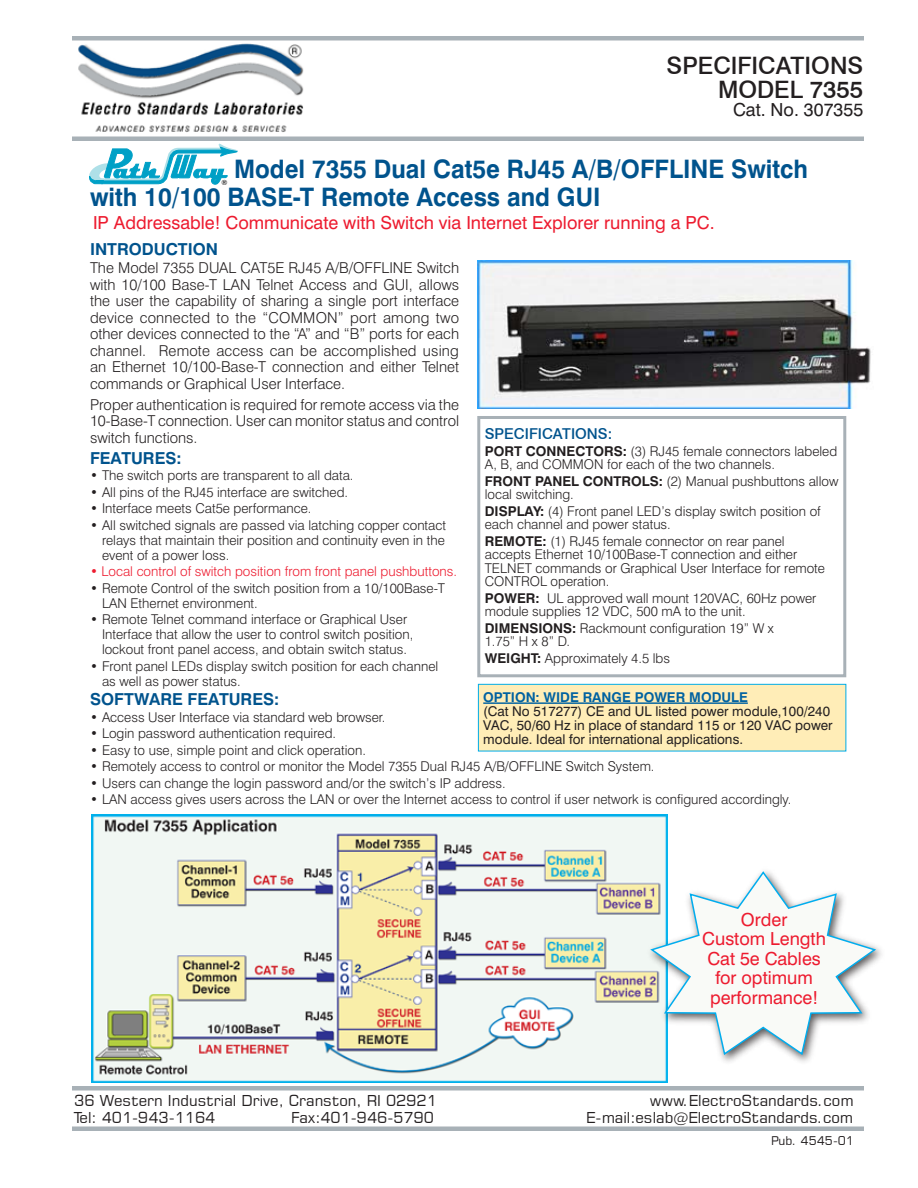
<style>
.page{position:relative;width:918px;height:1188px;background:#fff}
.page>*{position:absolute;margin:0;border:0;box-sizing:border-box;transform-origin:0 0}
.t1{font:700 25.5px/28.5px "Swiss 721 BT";color:#00538d;scale:.95 1}
.t2{font:500 24px/24px "Swiss 721 BT";color:#231f20;text-align:right}
.t3{font:18px/19.5px "Swiss 721 BT";color:#ed1b2f;text-align:center}
.t4{font:18px "Swiss 721 BT";color:#231f20}
.t5{font:700 16.5px "Swiss 721 BT";color:#00538d}
.t6{font:300 15px/16.5px "Swiss 721 BT";color:#231f20;text-align:justify}
.t7{font:15px "Square 721 BT";color:#231f20}
.t8{font:500 15px "Swiss 721 BT";color:#00538d}
.t9{font:300 13.5px/13.5px "Swiss 721 BT";color:#231f20}
.t10{font:13.5px/14.2px "Swiss 721 BT";color:#231f20}
.t11{font:300 13.5px "Swiss 721 BT";color:#ed1b2f}
.t12{font:700 13.5px "Swiss 721 BT";color:#0062a1}
.t13{font:12px "Square 721 BT";color:#231f20}
.t14{font:7.2px "Swiss 721 BT";color:#000}
.s1{font-weight:700}
</style>
<div class="page">
<img style="left:477px;top:260px;width:394px;height:149px">
<div style="left:477px;top:416px;width:369px;height:261px;border:3px solid #a8b1b7"></div>
<img style="left:92px;top:815px;width:576px;height:267px">
<div style="left:478px;top:684px;width:368px;height:67px;background:#ffedb7"></div>
<hr style="left:483px;top:702px;width:265px;height:2px;background:#0062a1">
<div style="left:478px;top:684px;width:368px;height:67px;border:1px solid #00ade9"></div>
<img style="left:78px;top:43px;width:226px;height:90px">
<hr style="left:72px;top:36px;width:792px;height:4px;background:#a8b1b7">
<div style="left:72px;top:136px;width:792px;height:5px;background:#a8b1b7"></div>
<div style="left:72px;top:1126px;width:792px;height:5px;background:#a8b1b7"></div>
<hr style="left:72px;top:1086px;width:792px;height:4px;background:#a8b1b7">
<svg style="left:89px;top:143px;width:149px;height:42px"></svg>
<div style="left:646px;top:866px;width:241px;height:200px;background:#231f20;opacity:.75"></div>
<svg style="left:649px;top:870px;width:229px;height:186px"></svg>
<h2 class="t2" style="left:667px;top:53px;width:198px">SPECIFICATIONS<br>MODEL 7355</h2>
<h3 class="t4" style="left:733px;top:99px;width:132px">Cat. No. 307355</h3>
<h1 class="t1" style="left:90px;top:154px;width:757px;text-indent:144px">Model 7355 Dual Cat5e RJ45 A/B/OFFLINE Switch with 10/100 BASE-T Remote Access and GUI</h1>
<p class="t14" style="left:221px;top:178px;width:7px">®</p>
<h3 class="t3" style="left:93px;top:213px;width:623px">IP Addressable! Communicate with Switch via Internet Explorer running a PC.</h3>
<p class="t5" style="left:90px;top:239px;width:130px">INTRODUCTION</p>
<p class="t6" style="left:90px;top:260px;width:371px">The Model 7355 DUAL CAT5E RJ45 A/B/OFFLINE Switch with 10/100 Base-T LAN Telnet Access and GUI, allows the user the capability of sharing a single port interface device connected to the “COMMON” port among two other devices connected to the “A” and “B” ports for each channel. Remote access can be accomplished using an Ethernet 10/100-Base-T connection and either Telnet commands or Graphical User Interface.</p>
<p class="t6" style="left:90px;top:396px;width:371px">Proper authentication is required for remote access via the 10-Base-T connection. User can monitor status and control switch functions.</p>
<p class="t8" style="left:485px;top:425px;width:129px">SPECIFICATIONS:</p>
<p class="t9" style="left:485px;top:444px;width:354px"><span class="s1">PORT CONNECTORS:</span> (3) RJ45 female connectors labeled<br>A, B, and COMMON for each of the two channels.</p>
<p class="t9" style="left:485px;top:474px;width:355px"><span class="s1">FRONT PANEL CONTROLS:</span> (2) Manual pushbuttons allow local switching.</p>
<p class="t9" style="left:485px;top:504px;width:338px"><span class="s1">DISPLAY:</span> (4) Front panel LED’s display switch position of each channel and power status.</p>
<p class="t9" style="left:485px;top:534px;width:342px"><span class="s1">REMOTE:</span> (1) RJ45 female connector on rear panel accepts Ethernet 10/100Base-T connection and either TELNET commands or Graphical User Interface for remote CONTROL operation.</p>
<p class="t9" style="left:485px;top:591px;width:333px"><span class="s1">POWER:</span> UL approved wall mount 120VAC, 60Hz power module supplies 12 VDC, 500 mA to the unit.</p>
<p class="t9" style="left:485px;top:621px;width:291px"><span class="s1">DIMENSIONS:</span> Rackmount configuration 19” W x<br>1.75” H x 8” D.</p>
<p class="t9" style="left:485px;top:651px;width:187px"><span class="s1">WEIGHT:</span> Approximately 4.5 lbs</p>
<p class="t12" style="left:483px;top:689px;width:266px">OPTION: WIDE RANGE POWER MODULE</p>
<p class="t10" style="left:483px;top:704px;width:351px">(Cat No 517277) CE and UL listed power module,100/240<br>VAC, 50/60 Hz in place of standard 115 or 120 VAC power module. Ideal for international applications.</p>
<p class="t5" style="left:90px;top:448px;width:93px">FEATURES:</p>
<p class="t9" style="left:90px;top:469px;width:265px">• The switch ports are transparent to all data.</p>
<p class="t9" style="left:90px;top:485px;width:260px">• All pins of the RJ45 interface are switched.</p>
<p class="t9" style="left:90px;top:502px;width:223px">• Interface meets Cat5e performance.</p>
<p class="t9" style="left:102px;top:517px;width:346px;line-height:15px;text-align:justify;text-indent:-12px">• All switched signals are passed via latching copper contact relays that maintain their position and continuity even in the event of a power loss.</p>
<p class="t11" style="left:90px;top:563px;width:369px">• Local control of switch position from front panel pushbuttons.</p>
<p class="t9" style="left:102px;top:580px;width:344px;line-height:15px;text-indent:-12px">• Remote Control of the switch position from a 10/100Base-T<br>LAN Ethernet environment.</p>
<p class="t9" style="left:102px;top:612px;width:313px;line-height:15px;text-indent:-12px">• Remote Telnet command interface or Graphical User<br>Interface that allow the user to control switch position, lockout front panel access, and obtain switch status.</p>
<p class="t9" style="left:102px;top:658px;width:338px;line-height:15px;text-indent:-12px">• Front panel LEDs display switch position for each channel as well as power status.</p>
<p class="t5" style="left:90px;top:689px;width:191px">SOFTWARE FEATURES:</p>
<p class="t9" style="left:90px;top:710px;width:297px">• Access User Interface via standard web browser.</p>
<p class="t9" style="left:90px;top:727px;width:248px">• Login password authentication required.</p>
<p class="t9" style="left:90px;top:743px;width:277px">• Easy to use, simple point and click operation.</p>
<p class="t9" style="left:90px;top:760px;width:566px">• Remotely access to control or monitor the Model 7355 Dual RJ45 A/B/OFFLINE Switch System.</p>
<p class="t9" style="left:90px;top:776px;width:417px">• Users can change the login password and/or the switch’s IP address.</p>
<p class="t9" style="left:90px;top:793px;width:703px">• LAN access gives users across the LAN or over the Internet access to control if user network is configured accordingly.</p>
<h3 class="t3" style="left:702px;top:909px;width:125px">Order<br>Custom Length<br>Cat 5e Cables for optimum performance!</h3>
<p class="t7" style="left:74px;top:1092px;width:364px">36 Western Industrial Drive, Cranston, RI 02921</p>
<p class="t7" style="left:650px;top:1092px;width:205px">www.ElectroStandards.com</p>
<p class="t7" style="left:74px;top:1108px;width:143px">Tel: 401-943-1164</p>
<p class="t7" style="left:291px;top:1108px;width:144px">Fax:401-946-5790</p>
<p class="t7" style="left:586px;top:1108px;width:269px">E-mail:eslab@ElectroStandards.com</p>
<p class="t13" style="left:771px;top:1133px;width:85px">Pub. 4545-01</p>
</div>
